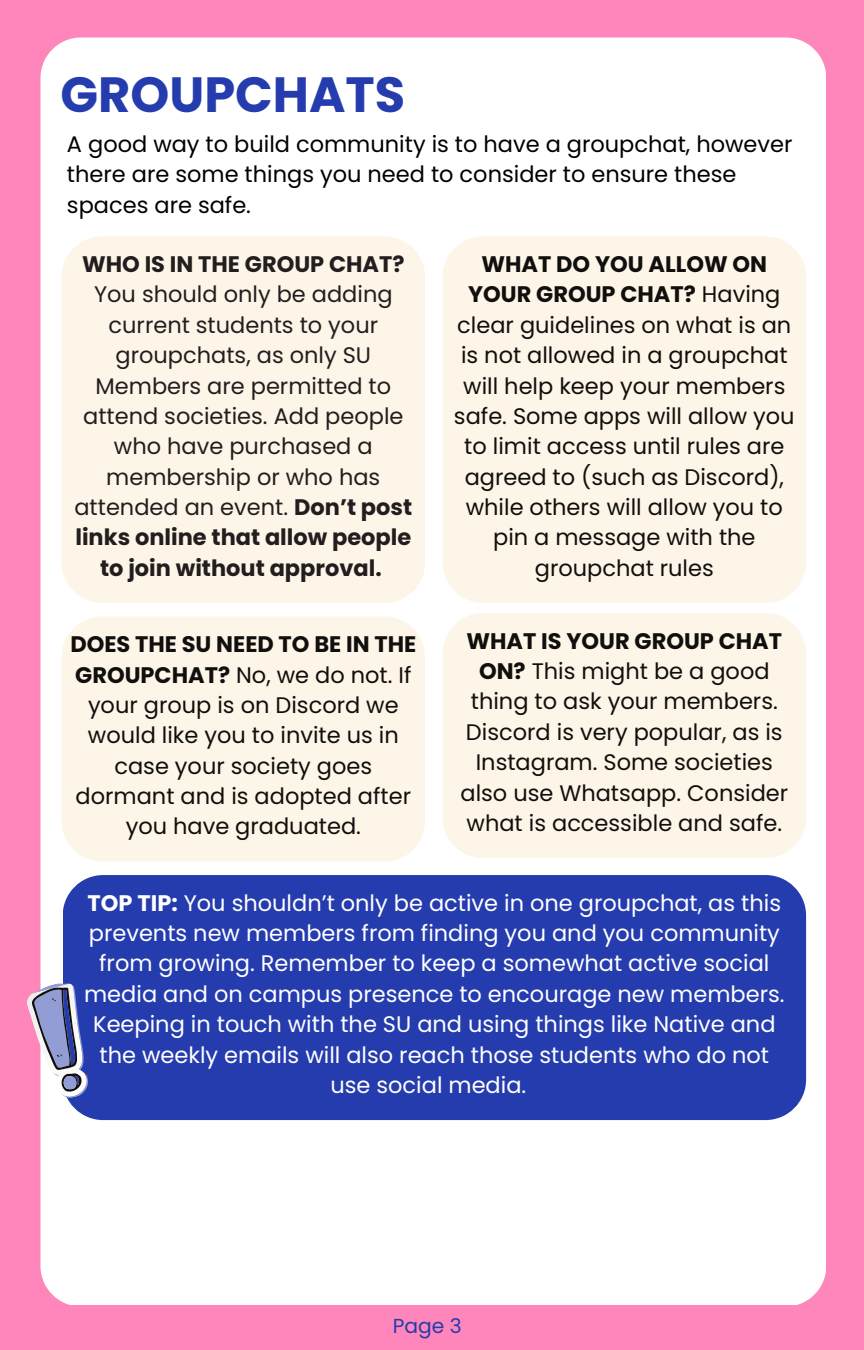
<style>
.page{position:relative;width:864px;height:1350px;background:#fe86bb}
.page>*{position:absolute;margin:0;border:0;box-sizing:border-box;transform-origin:0 0}
.t1{font:700 49.5px "Poppins";color:#253cae}
.t2{font:22.5px/30.4px "Poppins";color:#100f0d;text-align:center}
.t3{font:22.5px/30.4px "Poppins";color:#fff;text-align:center}
.t4{font:22.5px/30.4px "Poppins";color:#221e1f;text-align:center}
.t5{font:22.5px/30.4px "Poppins";color:#000}
.t6{font:700 22.5px/30.4px "Poppins";color:#100f0d;text-align:center}
.t7{font:20.25px "Poppins";color:#253cae}
.s1{font-weight:700}
.s2{font-weight:400}
</style>
<div class="page">
<div style="left:40px;top:38px;width:786px;height:1267px;background:#fff;border-radius:41px"></div>
<div style="left:62px;top:236px;width:363px;height:367px;background:#fdf5e7;border-radius:40px"></div>
<div style="left:443px;top:236px;width:363px;height:367px;background:#fdf5e7;border-radius:40px"></div>
<div style="left:443px;top:613px;width:363px;height:245px;background:#fdf5e7;border-radius:40px"></div>
<div style="left:62px;top:617px;width:363px;height:245px;background:#fdf5e7;border-radius:40px"></div>
<div style="left:63px;top:875px;width:743px;height:245px;background:#253cae;border-radius:40px"></div>
<svg style="left:27px;top:979px;width:62px;height:124px"></svg>
<p class="t1" style="left:61px;top:60px;width:346px">GROUPCHATS</p>
<p class="t5" style="left:67px;top:129px;width:727px">A good way to build community is to have a groupchat, however there are some things you need to consider to ensure these spaces are safe.</p>
<p class="t4" style="left:74px;top:249px;width:339px"><span class="s1">WHO IS IN THE GROUP CHAT?<br></span>You should only be adding current students to your groupchats, as only SU<br>Members are permitted to attend societies. Add people who have purchased a membership or who has attended an event. <span class="s1">Don’t post links online that allow people to join without approval.</span></p>
<p class="t2" style="left:454px;top:249px;width:342px"><span class="s1">WHAT DO YOU ALLOW ON<br>YOUR GROUP CHAT?</span> Having clear guidelines on what is an is not allowed in a groupchat will help keep your members safe. Some apps will allow you to limit access until rules are agreed to (such as Discord), while others will allow you to pin a message with the groupchat rules</p>
<p class="t6" style="left:70px;top:629px;width:348px;text-align:left">DOES THE SU NEED TO BE IN THE<br>GROUPCHAT? <span class="s2">No, we do not. If</span></p>
<p class="t2" style="left:76px;top:690px;width:337px">your group is on Discord we would like you to invite us in case your society goes dormant and is adopted after you have graduated.</p>
<p class="t6" style="left:467px;top:626px;width:317px">WHAT IS YOUR GROUP CHAT<br>ON? <span class="s2">This might be a good</span></p>
<p class="t2" style="left:460px;top:686px;width:329px">thing to ask your members.<br>Discord is very popular, as is<br>Instagram. Some societies also use Whatsapp. Consider what is accessible and safe.</p>
<h1 class="t3" style="left:84px;top:888px;width:702px"><span class="s1">TOP TIP:</span> You shouldn’t only be active in one groupchat, as this prevents new members from finding you and you community from growing. Remember to keep a somewhat active social media and on campus presence to encourage new members.<br>Keeping in touch with the SU and using things like Native and the weekly emails will also reach those students who do not use social media.</h1>
<p class="t7" style="left:393px;top:1311px;width:70px">Page 3</p>
</div>
